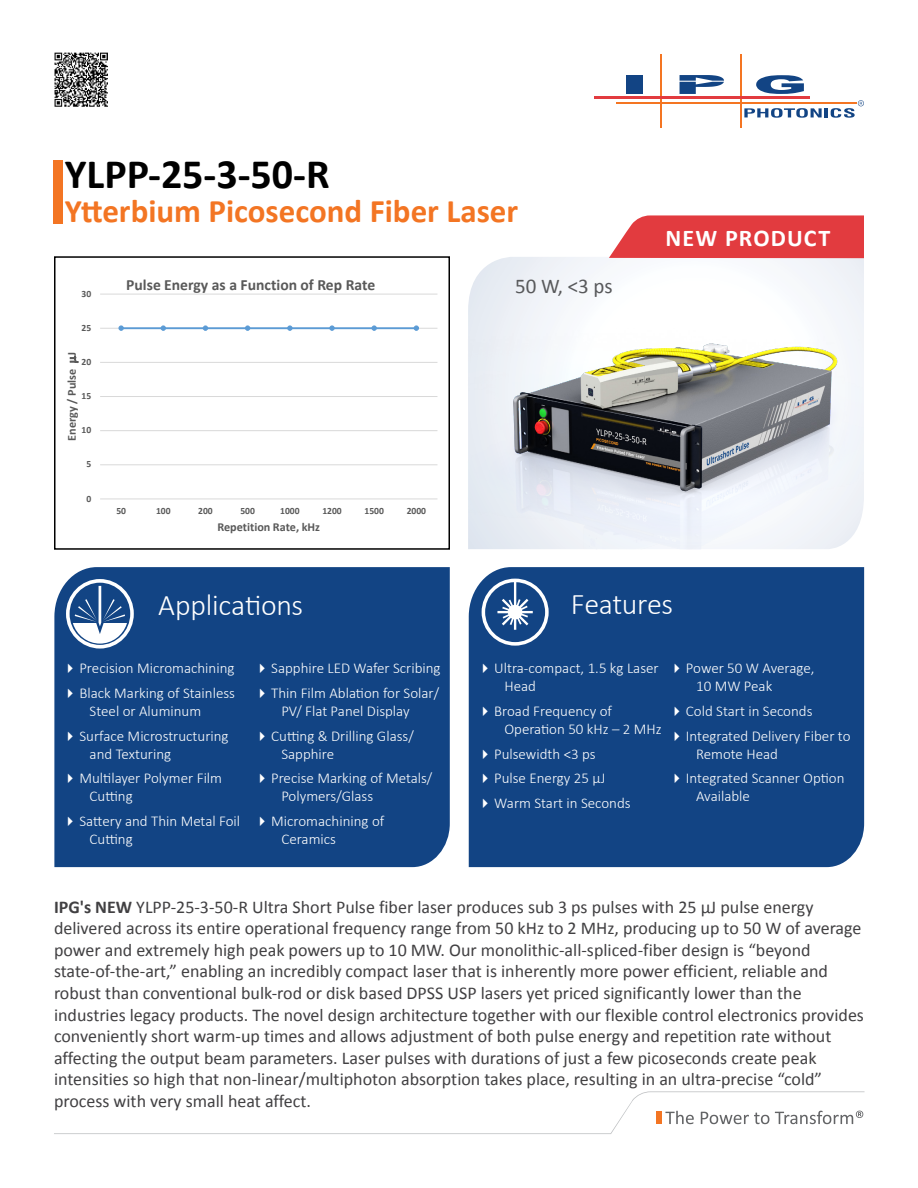
<style>
.page{position:relative;width:918px;height:1188px;background:#fff}
.page>*{position:absolute;margin:0;border:0;box-sizing:border-box;transform-origin:0 0}
.t1{font:700 42px "Calibri";color:#000}
.t2{font:700 33px "Calibri";color:#f37523}
.t3{font:300 30px "Calibri";letter-spacing:-.01em;color:#fff}
.t4{font:700 24px "Calibri";letter-spacing:.045em;color:#fff}
.t5{font:21px "Calibri";color:#58595b}
.t6{font:18px/21.6px "Calibri";color:#414042}
.t7{font:700 15.6px "Calibri";color:#595959}
.t8{font:300 15px/24.8px "Calibri";color:#fff}
.t9{font:700 12.15px "Calibri";color:#595959}
.t10{font:700 9.6px "Calibri";letter-spacing:-.005em;color:#595959}
.s1{font-weight:700}
</style>
<div class="page">
<svg style="left:756px;top:75px;width:48px;height:19px"></svg>
<hr style="left:660px;top:54px;width:1px;height:74px;background:#f47522">
<hr style="left:617px;top:103px;width:240px;height:1px;background:#f47522">
<hr style="left:741px;top:54px;width:1px;height:74px;background:#f47522">
<hr style="left:594px;top:96px;width:215px;height:3px;background:#e23b3f">
<svg style="left:744px;top:100px;width:120px;height:18px"></svg>
<div style="left:626px;top:75px;width:16px;height:6px;background:#124484"></div>
<div style="left:626px;top:82px;width:16px;height:12px;background:#124484"></div>
<svg style="left:680px;top:75px;width:44px;height:19px"></svg>
<svg style="left:609px;top:215px;width:255px;height:42px;background:#e4484c"></svg>
<img style="left:54px;top:53px;width:53px;height:53px">
<div style="left:54px;top:160px;width:9px;height:63px;background:#f37523"></div>
<svg style="left:54px;top:1091px;width:811px;height:43px"></svg>
<img style="left:468px;top:257px;width:396px;height:292px">
<div style="left:469px;top:567px;width:395px;height:300px;background:#124484"></div>
<div style="left:54px;top:567px;width:396px;height:300px;background:#124484"></div>
<svg style="left:482px;top:579px;width:67px;height:67px"></svg>
<svg style="left:66px;top:579px;width:68px;height:70px"></svg>
<svg style="left:69px;top:293px;width:369px;height:207px"></svg>
<div style="left:54px;top:256px;width:396px;height:294px;border:2px solid #000"></div>
<svg style="left:68px;top:664px;width:5px;height:9px"></svg>
<svg style="left:68px;top:688px;width:5px;height:10px"></svg>
<svg style="left:68px;top:731px;width:5px;height:10px"></svg>
<svg style="left:68px;top:774px;width:5px;height:9px"></svg>
<svg style="left:68px;top:817px;width:5px;height:9px"></svg>
<svg style="left:260px;top:664px;width:5px;height:9px"></svg>
<svg style="left:260px;top:688px;width:5px;height:10px"></svg>
<svg style="left:260px;top:731px;width:5px;height:10px"></svg>
<svg style="left:260px;top:774px;width:5px;height:9px"></svg>
<svg style="left:260px;top:817px;width:5px;height:9px"></svg>
<svg style="left:483px;top:664px;width:5px;height:9px"></svg>
<svg style="left:483px;top:706px;width:5px;height:10px"></svg>
<svg style="left:483px;top:749px;width:5px;height:10px"></svg>
<svg style="left:483px;top:774px;width:5px;height:9px"></svg>
<svg style="left:483px;top:799px;width:5px;height:9px"></svg>
<svg style="left:675px;top:664px;width:4px;height:9px"></svg>
<svg style="left:675px;top:706px;width:4px;height:10px"></svg>
<svg style="left:675px;top:731px;width:4px;height:10px"></svg>
<svg style="left:675px;top:774px;width:4px;height:9px"></svg>
<svg style="left:70px;top:356px;width:9px;height:7px"></svg>
<h1 class="t1" style="left:65px;top:147px;width:266px">YLPP-25-3-50-R</h1>
<h2 class="t2" style="left:65px;top:190px;width:455px">Ytterbium Picosecond Fiber Laser</h2>
<p class="t10" style="left:82px;top:287px;width:11px">30</p>
<p class="t10" style="left:82px;top:322px;width:11px">25</p>
<p class="t9" style="left:64px;top:441px;width:90px;rotate:-90deg">Energy / Pulse J</p>
<p class="t10" style="left:82px;top:356px;width:11px">20</p>
<p class="t10" style="left:82px;top:390px;width:11px">15</p>
<p class="t10" style="left:82px;top:424px;width:11px">10</p>
<p class="t10" style="left:86px;top:458px;width:6px">5</p>
<p class="t10" style="left:86px;top:492px;width:6px">0</p>
<p class="t7" style="left:126px;top:274px;width:251px">Pulse Energy as a Function of Rep Rate</p>
<p class="t10" style="left:116px;top:505px;width:11px">50</p>
<p class="t10" style="left:156px;top:505px;width:16px">100</p>
<p class="t10" style="left:198px;top:505px;width:16px">200</p>
<p class="t10" style="left:240px;top:505px;width:16px">500</p>
<p class="t10" style="left:280px;top:505px;width:21px">1000</p>
<p class="t10" style="left:322px;top:505px;width:21px">1200</p>
<p class="t10" style="left:365px;top:505px;width:21px">1500</p>
<p class="t10" style="left:407px;top:505px;width:21px">2000</p>
<p class="t9" style="left:217px;top:519px;width:104px">Repetition Rate, kHz</p>
<p class="t5" style="left:515px;top:273px;width:99px">50 W, &lt;3 ps</p>
<h3 class="t4" style="left:666px;top:223px;width:166px">NEW PRODUCT</h3>
<h3 class="t3" style="left:158px;top:587px;width:146px">Applications</h3>
<h3 class="t3" style="left:571px;top:585px;width:104px">Features</h3>
<p class="t8" style="left:80px;top:656px;width:157px">Precision Micromachining<br>Black Marking of Stainless</p>
<p class="t8" style="left:80px;top:698px;width:151px;text-indent:10px">Steel or Aluminum<br>Surface Microstructuring</p>
<p class="t8" style="left:80px;top:741px;width:144px;text-indent:10px">and Texturing<br>Multilayer Polymer Film</p>
<p class="t8" style="left:80px;top:784px;width:162px;text-indent:10px">Cutting<br>Sattery and Thin Metal Foil</p>
<p class="t8" style="left:90px;top:827px;width:45px">Cutting</p>
<p class="t8" style="left:271px;top:656px;width:171px">Sapphire LED Wafer Scribing<br>Thin Film Ablation for Solar/</p>
<p class="t8" style="left:271px;top:698px;width:144px;text-align:center">PV/ Flat Panel Display<br>Cutting &amp; Drilling Glass/</p>
<p class="t8" style="left:271px;top:741px;width:163px;text-indent:10px">Sapphire<br>Precise Marking of Metals/</p>
<p class="t8" style="left:271px;top:784px;width:115px;text-align:center">Polymers/Glass<br>Micromachining of</p>
<p class="t8" style="left:281px;top:827px;width:56px">Ceramics</p>
<p class="t8" style="left:504px;top:659px;width:156px;line-height:18px;text-indent:-10px">Ultra-compact, 1.5 kg Laser<br>Head</p>
<p class="t8" style="left:504px;top:702px;width:159px;line-height:18px;text-indent:-10px">Broad Frequency of<br>Operation 50 kHz – 2 MHz</p>
<p class="t8" style="left:494px;top:741px;width:138px">Pulsewidth &lt;3 ps<br>Pulse Energy 25 μJ<br>Warm Start in Seconds</p>
<p class="t8" style="left:696px;top:659px;width:120px;line-height:18px;text-indent:-10px">Power 50 W Average,<br>10 MW Peak</p>
<p class="t8" style="left:686px;top:698px;width:166px">Cold Start in Seconds<br>Integrated Delivery Fiber to</p>
<p class="t8" style="left:686px;top:741px;width:160px;text-indent:10px">Remote Head<br>Integrated Scanner Option</p>
<p class="t8" style="left:696px;top:784px;width:55px">Available</p>
<p class="t6" style="left:54px;top:896px;width:812px"><span class="s1">IPG's NEW</span> YLPP-25-3-50-R Ultra Short Pulse fiber laser produces sub 3 ps pulses with 25 μJ pulse energy delivered across its entire operational frequency range from 50 kHz to 2 MHz, producing up to 50 W of average power and extremely high peak powers up to 10 MW. Our monolithic-all-spliced-fiber design is “beyond state-of-the-art,” enabling an incredibly compact laser that is inherently more power efficient, reliable and robust than conventional bulk-rod or disk based DPSS USP lasers yet priced significantly lower than the industries legacy products. The novel design architecture together with our flexible control electronics provides conveniently short warm-up times and allows adjustment of both pulse energy and repetition rate without affecting the output beam parameters. Laser pulses with durations of just a few picoseconds create peak intensities so high that non-linear/multiphoton absorption takes place, resulting in an ultra-precise “cold” process with very small heat affect.</p>
</div>
